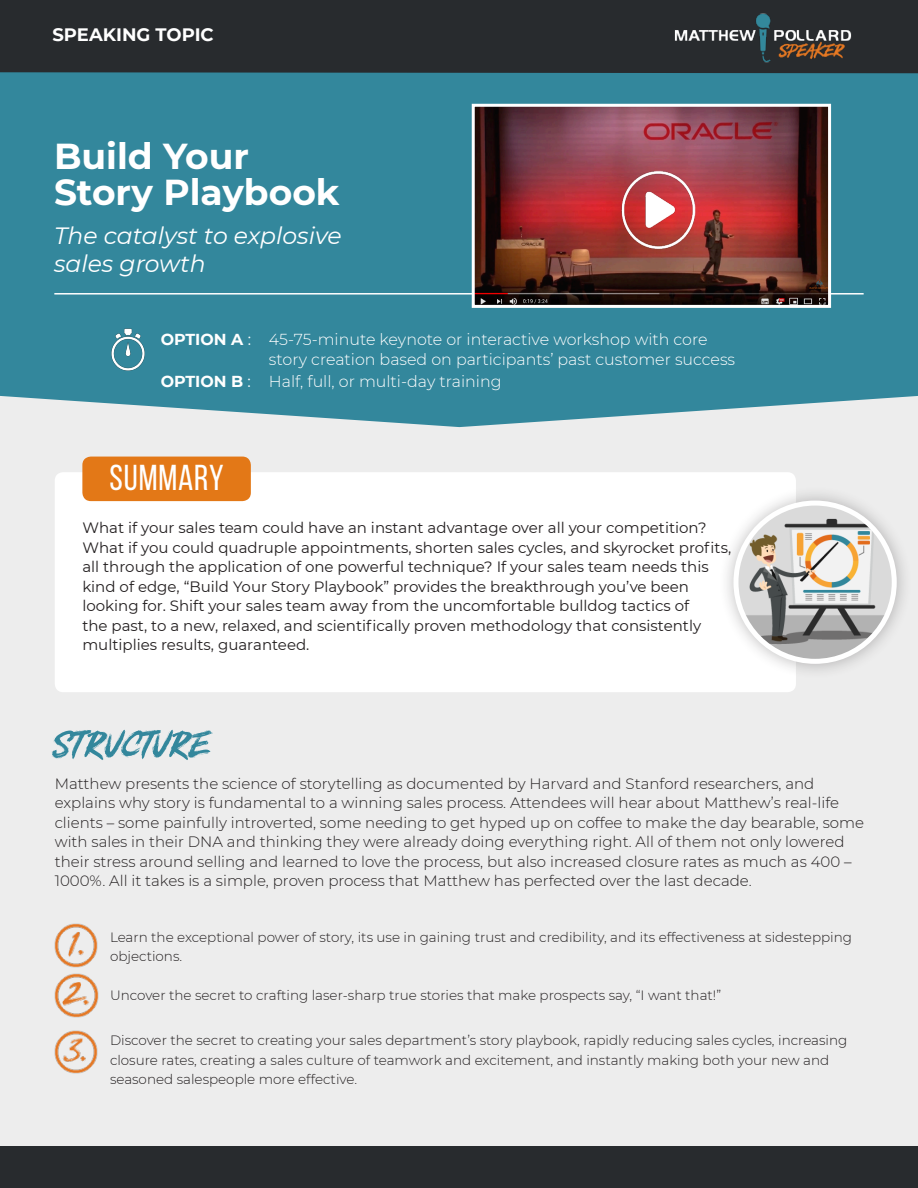
<style>
.page{position:relative;width:918px;height:1188px;background:#ededed}
.page>*{position:absolute;margin:0;border:0;box-sizing:border-box;transform-origin:0 0}
.t1{font:54px "Lakeshore";color:#33879c}
.t2{font:700 36px "Montserrat";color:#fff}
.t3{font:36px "Bebas Neue";letter-spacing:.025em;color:#fff}
.t4{font:italic 23.55px/28.2px "Montserrat";color:#fff}
.t5{font:700 18px "Montserrat";color:#fff}
.t6{font:300 15.9px "Montserrat";color:#fff}
.t7{font:300 15px/19.5px "Montserrat";color:#231f20}
.t8{font:15px/19.5px "Montserrat";color:#231f20}
.t9{font:300 13.5px/19.5px "Montserrat";color:#231f20}
.s1{font-weight:700}
.s2{font-weight:400}
</style>
<div class="page">
<div style="left:0;top:0;width:918px;height:78px;background:#282b2e"></div>
<img style="left:674px;top:13px;width:178px;height:50px">
<div style="left:0;top:1146px;width:918px;height:42px;background:#282b2e"></div>
<div style="left:55px;top:472px;width:741px;height:220px;background:#fff;border-radius:9px"></div>
<div style="left:0;top:72px;width:918px;height:355px;background:#33879c"></div>
<img style="left:105px;top:327px;width:46px;height:45px">
<hr style="left:54px;top:293px;width:810px;height:2px;background:#fff">
<div style="left:718px;top:485px;width:194px;height:194px;background:#231f20;opacity:.3"></div>
<img style="left:736px;top:503px;width:158px;height:158px;border-radius:79px">
<div style="left:733px;top:501px;width:164px;height:163px;border:5px solid #fff;border-radius:50%"></div>
<div style="left:82px;top:457px;width:169px;height:44px;background:#e37817;border-radius:9px"></div>
<img style="left:54px;top:924px;width:43px;height:43px">
<img style="left:55px;top:974px;width:43px;height:43px">
<img style="left:54px;top:1030px;width:43px;height:44px">
<img style="left:476px;top:108px;width:351px;height:196px">
<div style="left:472px;top:104px;width:359px;height:204px;border:3px solid #fff"></div>
<img style="left:617px;top:171px;width:79px;height:80px">
<p class="t5" style="left:53px;top:22px;width:163px">SPEAKING TOPIC</p>
<p class="t2" style="left:54px;top:130px;width:197px">Build Your</p>
<p class="t2" style="left:54px;top:166px;width:287px">Story Playbook</p>
<p class="t4" style="left:54px;top:220px;width:289px">The catalyst to explosive sales growth</p>
<p class="t6" style="left:161px;top:329px;width:548px"><span class="s1">OPTION A</span> <span class="s2">:</span> 45-75-minute keynote or interactive workshop with core</p>
<p class="t6" style="left:269px;top:348px;width:468px">story creation based on participants’ past customer success</p>
<p class="t6" style="left:161px;top:371px;width:342px"><span class="s1">OPTION B</span> <span class="s2">:</span> Half, full, or multi-day training</p>
<p class="t3" style="left:110px;top:458px;width:116px">SUMMARY</p>
<p class="t8" style="left:82px;top:517px;width:650px">What if your sales team could have an instant advantage over all your competition?<br>What if you could quadruple appointments, shorten sales cycles, and skyrocket profits, all through the application of one powerful technique? If your sales team needs this kind of edge, “Build Your Story Playbook” provides the breakthrough you’ve been looking for. Shift your sales team away from the uncomfortable bulldog tactics of<br>the past, to a new, relaxed, and scientifically proven methodology that consistently multiplies results, guaranteed.</p>
<p class="t1" style="left:55px;top:717px;width:158px">STRUCTURE</p>
<p class="t7" style="left:55px;top:773px;width:811px">Matthew presents the science of storytelling as documented by Harvard and Stanford researchers, and explains why story is fundamental to a winning sales process. Attendees will hear about Matthew’s real-life clients – some painfully introverted, some needing to get hyped up on coffee to make the day bearable, some with sales in their DNA and thinking they were already doing everything right. All of them not only lowered their stress around selling and learned to love the process, but also increased closure rates as much as 400 – 1000%. All it takes is a simple, proven process that Matthew has perfected over the last decade.</p>
<p class="t9" style="left:110px;top:927px;width:744px">Learn the exceptional power of story, its use in gaining trust and credibility, and its effectiveness at sidestepping objections.</p>
<p class="t9" style="left:110px;top:985px;width:613px">Uncover the secret to crafting laser-sharp true stories that make prospects say, “I want that!”</p>
<p class="t9" style="left:110px;top:1030px;width:739px">Discover the secret to creating your sales department’s story playbook, rapidly reducing sales cycles, increasing closure rates, creating a sales culture of teamwork and excitement, and instantly making both your new and seasoned salespeople more effective.</p>
</div>
